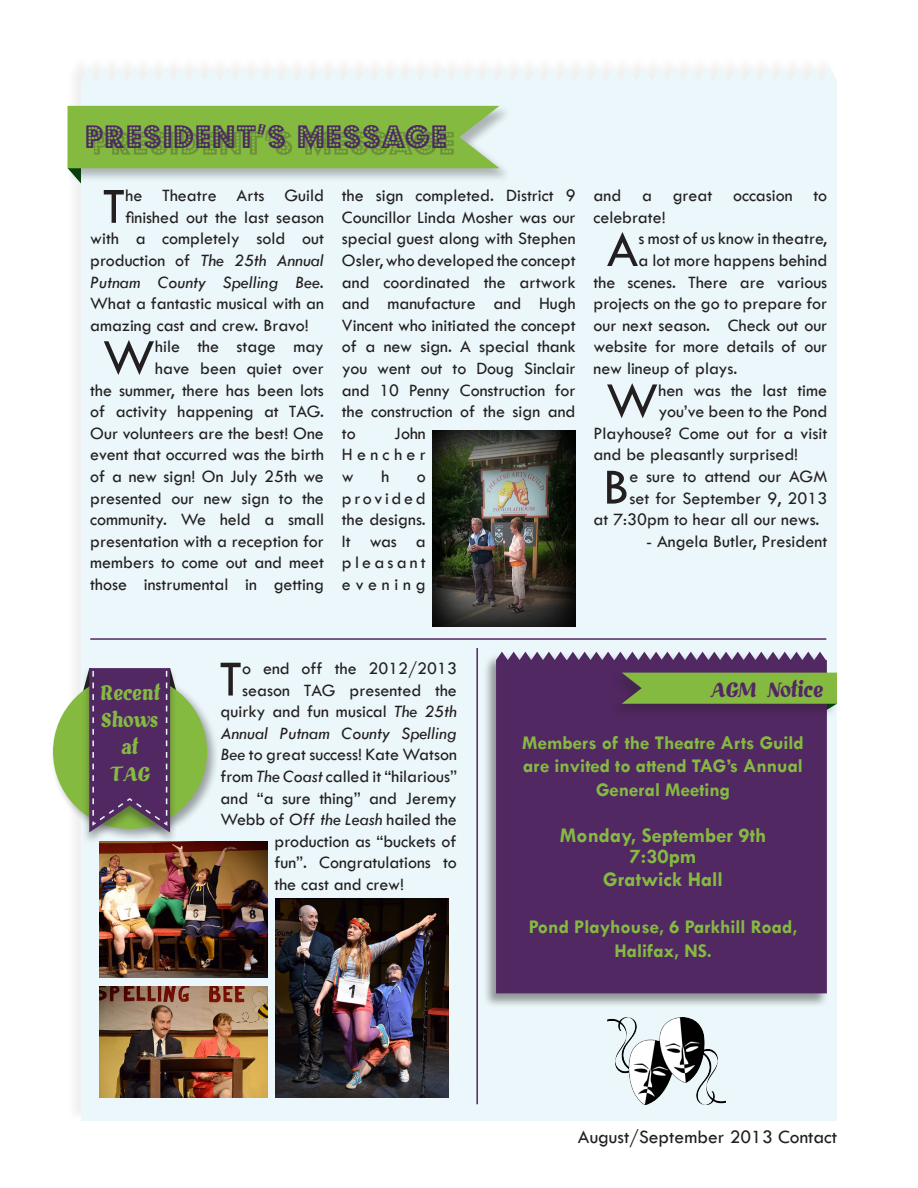
<style>
.page{position:relative;width:918px;height:1188px;background:#fff}
.page>*{position:absolute;margin:0;border:0;box-sizing:border-box;transform-origin:0 0}
.t1{font:52.65px "Tw Cen";color:#231f20}
.t2{font:35.85px "Budmo Jiggler";letter-spacing:.03em;color:#4c2963}
.t3{font:22.5px "Alecko";color:#522863}
.t4{font:21.9px "Alecko";color:#85ba41}
.t5{font:700 21px "Tw Cen";color:#85ba41}
.t6{font:700 19.5px/23.4px "Tw Cen";color:#85ba41;text-align:center}
.t7{font:19.5px "Tw Cen";color:#231f20}
.t8{font:18px/21.6px "Tw Cen";color:#231f20;text-align:justify}
.t9{font:italic 18px "Tw Cen";color:#231f20}
.s1{font-style:normal}
.s2{font-style:italic}
</style>
<div class="page">
<div style="left:66px;top:54px;width:772px;height:1068px;background:#fbfbfb"></div>
<div style="left:81px;top:81px;width:756px;height:1040px;background:#ebf7fa"></div>
<div style="left:81px;top:67px;width:755px;height:14px;background:#eef7f8"></div>
<div style="left:66px;top:105px;width:446px;height:78px;background:#231f20;opacity:.31"></div>
<svg style="left:67px;top:106px;width:433px;height:84px"></svg>
<div style="left:94px;top:130px;width:359px;height:26px;background:#231f20;opacity:.27"></div>
<hr style="left:90px;top:638px;width:736px;height:2px;background:#522863">
<div style="left:50px;top:672px;width:169px;height:169px;background:#231f20;opacity:.4"></div>
<div style="left:53px;top:675px;width:154px;height:154px;background:#85ba41;border-radius:50%"></div>
<div style="left:81px;top:667px;width:97px;height:179px;background:#231f20;opacity:.4"></div>
<svg style="left:78px;top:661px;width:104px;height:171px"></svg>
<div style="left:483px;top:652px;width:346px;height:356px;background:#231f20;opacity:.45"></div>
<div style="left:496px;top:652px;width:331px;height:341px;background:#522863"></div>
<div style="left:609px;top:672px;width:229px;height:46px;background:#4f275f"></div>
<svg style="left:622px;top:673px;width:215px;height:38px"></svg>
<hr style="left:476px;top:648px;width:2px;height:456px;background:#522863">
<img style="left:433px;top:431px;width:143px;height:195px">
<img style="left:100px;top:841px;width:168px;height:136px">
<img style="left:100px;top:986px;width:168px;height:111px">
<img style="left:275px;top:899px;width:174px;height:198px">
<img style="left:607px;top:1017px;width:119px;height:87px">
<p class="t2" style="left:85px;top:117px;width:363px">PRESIDENT’S MESSAGE</p>
<p class="t1" style="left:102px;top:175px;width:25px">T</p>
<p class="t8" style="left:125px;top:185px;width:200px">he Theatre Arts Guild</p>
<p class="t8" style="left:125px;top:206px;width:200px">finished out the last season</p>
<p class="t8" style="left:90px;top:228px;width:235px">with a completely sold out</p>
<p class="t9" style="left:90px;top:250px;width:235px"><span class="s1">production of</span> The 25th Annual</p>
<p class="t9" style="left:90px;top:271px;width:235px">Putnam County Spelling Bee<span class="s1">.</span></p>
<p class="t8" style="left:90px;top:293px;width:235px">What a fantastic musical with an</p>
<p class="t8" style="left:90px;top:314px;width:220px">amazing cast and crew. Bravo!</p>
<p class="t1" style="left:103px;top:326px;width:54px">W</p>
<p class="t8" style="left:90px;top:336px;width:235px;text-align:right">hile the stage may<br>have been quiet over<br>the summer, there has been lots of activity happening at TAG.<br>Our volunteers are the best! One event that occurred was the birth of a new sign! On July 25th we presented our new sign to the community. We held a small presentation with a reception for members to come out and meet those instrumental in getting</p>
<p class="t8" style="left:342px;top:185px;width:235px">the sign completed. District 9<br>Councillor Linda Mosher was our special guest along with Stephen Osler, who developed the concept and coordinated the artwork and manufacture and Hugh Vincent who initiated the concept of a new sign. A special thank you went out to Doug Sinclair and 10 Penny Construction for the construction of the sign and to</p>
<p class="t8" style="left:342px;top:422px;width:85px;text-indent:52px">John Hencher w</p>
<p class="t8" style="left:381px;top:465px;width:9px">h</p>
<p class="t8" style="left:342px;top:465px;width:85px;text-indent:75px">o provided the designs.<br>It was a pleasant evening</p>
<p class="t8" style="left:594px;top:185px;width:235px">and a great occasion to celebrate!</p>
<p class="t1" style="left:607px;top:218px;width:33px">A</p>
<p class="t8" style="left:639px;top:228px;width:190px">s most of us know in theatre,</p>
<p class="t8" style="left:639px;top:249px;width:190px">a lot more happens behind</p>
<p class="t8" style="left:594px;top:271px;width:235px">the scenes. There are various</p>
<p class="t8" style="left:594px;top:293px;width:235px">projects on the go to prepare for</p>
<p class="t8" style="left:594px;top:314px;width:235px">our next season. Check out our</p>
<p class="t8" style="left:594px;top:336px;width:235px">website for more details of our</p>
<p class="t8" style="left:594px;top:357px;width:145px">new lineup of plays.</p>
<p class="t1" style="left:606px;top:369px;width:54px">W</p>
<p class="t8" style="left:659px;top:379px;width:170px">hen was the last time</p>
<p class="t8" style="left:659px;top:401px;width:170px">you’ve been to the Pond</p>
<p class="t8" style="left:594px;top:422px;width:235px">Playhouse? Come out for a visit</p>
<p class="t8" style="left:594px;top:444px;width:206px">and be pleasantly surprised!</p>
<p class="t1" style="left:603px;top:455px;width:28px">B</p>
<p class="t8" style="left:629px;top:465px;width:199px">e sure to attend our AGM</p>
<p class="t8" style="left:629px;top:487px;width:199px">set for September 9, 2013</p>
<p class="t8" style="left:594px;top:509px;width:227px">at 7:30pm to hear all our news.</p>
<p class="t8" style="left:646px;top:530px;width:183px">- Angela Butler, President</p>
<p class="t4" style="left:99px;top:679px;width:62px">Recent</p>
<p class="t4" style="left:101px;top:706px;width:59px">Shows</p>
<p class="t4" style="left:121px;top:733px;width:18px">at</p>
<p class="t4" style="left:109px;top:760px;width:42px">TAG</p>
<p class="t1" style="left:219px;top:647px;width:25px">T</p>
<p class="t8" style="left:242px;top:657px;width:216px">o end off the 2012/2013</p>
<p class="t8" style="left:242px;top:679px;width:216px">season TAG presented the</p>
<p class="t8" style="left:221px;top:701px;width:238px">quirky and fun musical <span class="s2">The 25th</span></p>
<p class="t9" style="left:221px;top:722px;width:238px">Annual Putnam County Spelling</p>
<p class="t8" style="left:221px;top:744px;width:238px"><span class="s2">Bee</span> to great success! Kate Watson</p>
<p class="t8" style="left:221px;top:765px;width:238px">from <span class="s2">The Coast</span> called it “hilarious”</p>
<p class="t8" style="left:221px;top:787px;width:238px">and “a sure thing” and Jeremy</p>
<p class="t8" style="left:221px;top:809px;width:238px">Webb of <span class="s2">Off the Leash</span> hailed the</p>
<p class="t8" style="left:274px;top:830px;width:183px">production as “buckets of</p>
<p class="t8" style="left:274px;top:852px;width:184px">fun”. Congratulations to</p>
<p class="t8" style="left:274px;top:873px;width:131px">the cast and crew!</p>
<p class="t3" style="left:711px;top:675px;width:114px">AGM Notice</p>
<p class="t6" style="left:522px;top:731px;width:283px">Members of the Theatre Arts Guild are invited to attend TAG’s Annual<br>General Meeting</p>
<p class="t5" style="left:560px;top:823px;width:208px">Monday, September 9th</p>
<p class="t5" style="left:630px;top:844px;width:68px">7:30pm</p>
<p class="t5" style="left:603px;top:867px;width:121px">Gratwick Hall</p>
<p class="t6" style="left:529px;top:915px;width:270px">Pond Playhouse, 6 Parkhill Road,<br>Halifax, NS.</p>
<p class="t7" style="left:578px;top:1125px;width:261px">August/September 2013 Contact</p>
</div>
